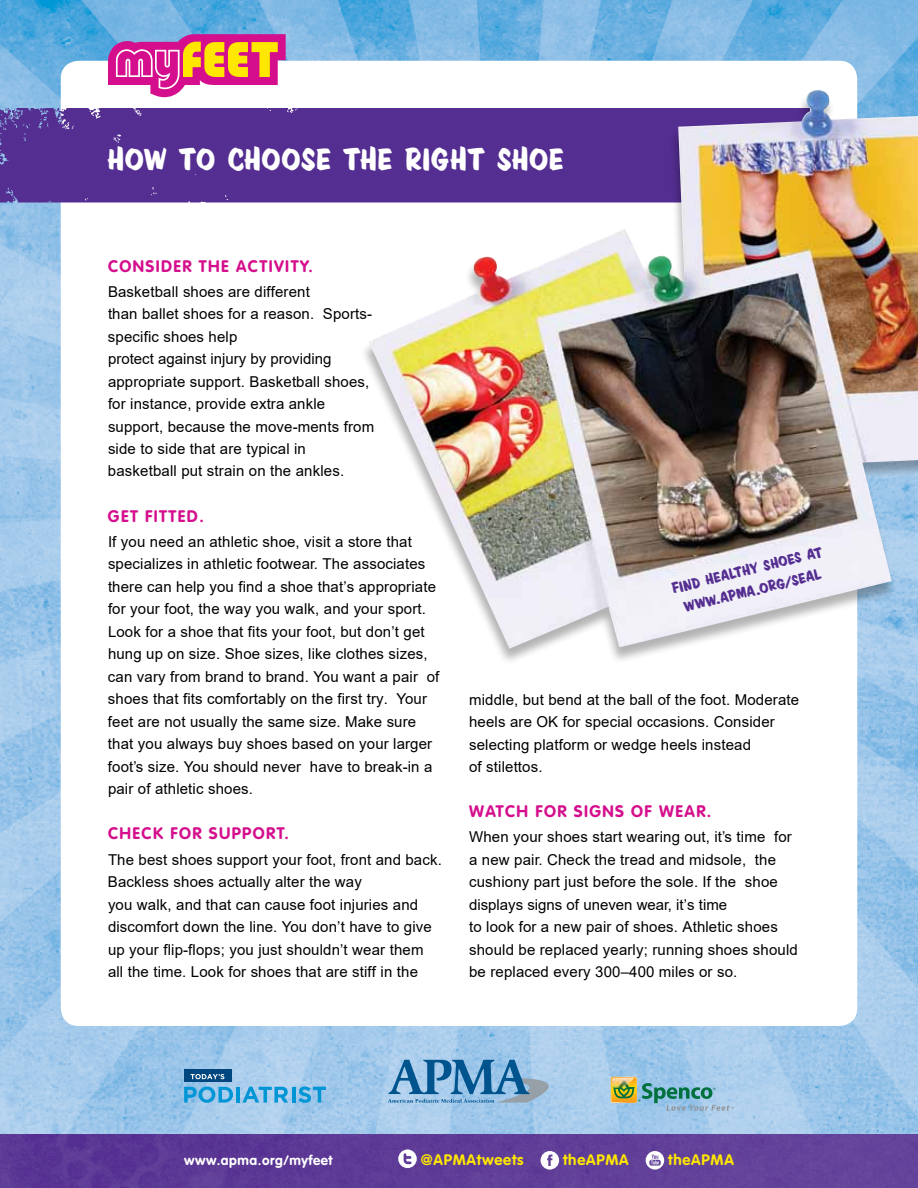
<style>
.page{position:relative;width:918px;height:1188px;background:#fff}
.page>*{position:absolute;margin:0;border:0;box-sizing:border-box;transform-origin:0 0}
.t1{font:34.5px "Sign Painter House Showcard";letter-spacing:.04em;color:#fff}
.t2{font:700 16.5px "VAG Rounded";letter-spacing:.085em;color:#d40e8c}
.t3{font:16.5px/21px "Sign Painter House Showcard";color:#542e91;text-align:center}
.t4{font:15px/22.5px "Arial";letter-spacing:.01em;color:#000}
.t5{font:700 15px "VAG Rounded";letter-spacing:.055em;color:#ffe700}
.t6{font:700 13.5px "VAG Rounded";letter-spacing:.04em;color:#fff}
</style>
<div class="page">
<img style="left:0;top:0;width:918px;height:1134px">
<div style="left:61px;top:61px;width:796px;height:965px;background:#fff;border-radius:18px"></div>
<img style="left:0;top:1134px;width:918px;height:54px">
<div style="left:0;top:107px;width:359px;height:95px;background:#542e91"></div>
<svg style="left:398px;top:1150px;width:19px;height:18px"></svg>
<svg style="left:541px;top:1151px;width:18px;height:19px"></svg>
<svg style="left:646px;top:1151px;width:18px;height:19px"></svg>
<div style="left:359px;top:92px;width:559px;height:574px;background:#000;opacity:.3"></div>
<img style="left:369px;top:90px;width:549px;height:559px">
<svg style="left:108px;top:34px;width:178px;height:63px"></svg>
<svg style="left:388px;top:1060px;width:161px;height:43px;background:#71a3c9"></svg>
<svg style="left:184px;top:1086px;width:49px;height:17px"></svg>
<hr style="left:236px;top:1087px;width:4px;height:16px;background:#0096d6">
<svg style="left:242px;top:1087px;width:46px;height:16px"></svg>
<hr style="left:292px;top:1087px;width:3px;height:16px;background:#0096d6">
<svg style="left:298px;top:1087px;width:28px;height:16px"></svg>
<div style="left:184px;top:1070px;width:48px;height:12px;background:#00467f"></div>
<svg style="left:191px;top:1074px;width:33px;height:5px"></svg>
<svg style="left:611px;top:1077px;width:123px;height:34px;background:#8cb6bb"></svg>
<img style="left:612px;top:1078px;width:23px;height:10px">
<h1 class="t1" style="left:108px;top:139px;width:457px">How to choose the right shoe</h1>
<p class="t2" style="left:108px;top:256px;width:206px">CONSIDER THE ACTIVITY.</p>
<p class="t4" style="left:108px;top:280px;width:268px">Basketball shoes are different<br>than ballet shoes for a reason. Sports&shy;specific shoes help<br>protect against injury by providing appropriate support. Basketball shoes, for instance, provide extra ankle support, because the move-ments from side to side that are typical in basketball put strain on the ankles.</p>
<p class="t2" style="left:108px;top:506px;width:97px">GET FITTED.</p>
<p class="t4" style="left:108px;top:530px;width:333px">If you need an athletic shoe, visit a store that specializes in athletic footwear. The associates there can help you find a shoe that’s appropriate for your foot, the way you walk, and your sport.<br>Look for a shoe that fits your foot, but don’t get hung up on size. Shoe sizes, like clothes sizes, can vary from brand to brand. You want a pair of shoes that fits comfortably on the first try. Your feet are not usually the same size. Make sure that you always buy shoes based on your larger foot’s size. You should never have to break-in a pair of athletic shoes.</p>
<p class="t2" style="left:108px;top:824px;width:183px">CHECK FOR SUPPORT.</p>
<p class="t4" style="left:108px;top:848px;width:335px">The best shoes support your foot, front and back.<br>Backless shoes actually alter the way<br>you walk, and that can cause foot injuries and discomfort down the line. You don’t have to give up your flip-flops; you just shouldn’t wear them all the time. Look for shoes that are stiff in the</p>
<p class="t3" style="left:670px;top:578px;width:156px;rotate:-14deg">Find healthy shoes at www.apma.org/seal</p>
<p class="t4" style="left:469px;top:688px;width:332px">middle, but bend at the ball of the foot. Moderate heels are OK for special occasions. Consider selecting platform or wedge heels instead<br>of stilettos.</p>
<p class="t2" style="left:469px;top:802px;width:244px">WATCH FOR SIGNS OF WEAR.</p>
<p class="t4" style="left:469px;top:826px;width:330px">When your shoes start wearing out, it’s time for a new pair. Check the tread and midsole, the cushiony part just before the sole. If the shoe displays signs of uneven wear, it’s time<br>to look for a new pair of shoes. Athletic shoes should be replaced yearly; running shoes should be replaced every 300–400 miles or so.</p>
<p class="t6" style="left:184px;top:1152px;width:151px">WWW.APMA.ORG/MYFEET</p>
<p class="t5" style="left:421px;top:1151px;width:104px">@APMATWEETS</p>
<p class="t5" style="left:563px;top:1151px;width:67px">THEAPMA</p>
<p class="t5" style="left:668px;top:1151px;width:67px">THEAPMA</p>
</div>
